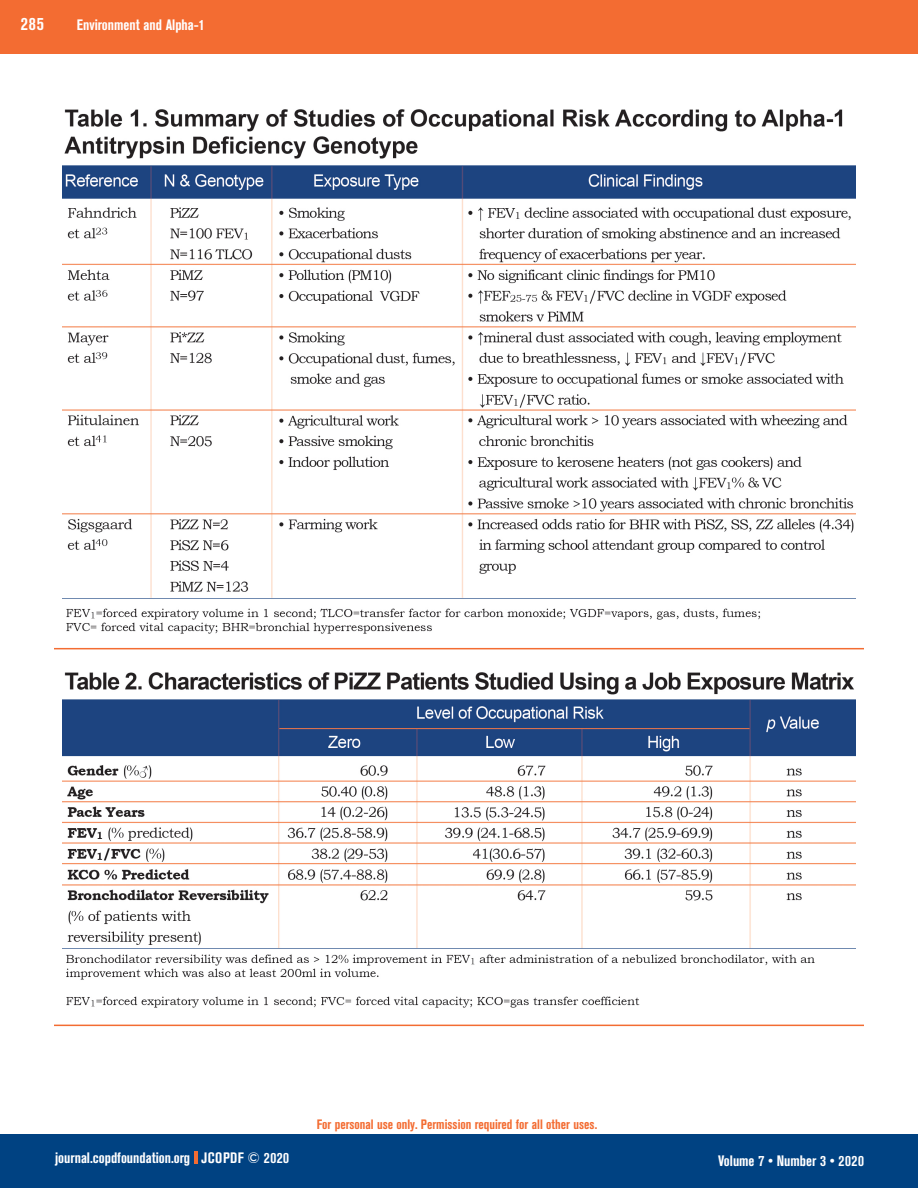
<style>
.page{position:relative;width:918px;height:1188px;background:#fff}
.page>*{position:absolute;margin:0;border:0;box-sizing:border-box;transform-origin:0 0}
.t1{font:700 condensed 18px "Akzidenz Grotesk BE";color:#fff}
.t2{font:700 condensed 15px "Akzidenz Grotesk BE";color:#fff}
.t3{font:700 condensed 13.5px "Akzidenz Grotesk BE";color:#f36c32}
</style>
<div class="page">
<div style="left:0;top:1134px;width:918px;height:54px;background:#004282"></div>
<div style="left:0;top:0;width:918px;height:54px;background:#f36c32"></div>
<svg style="left:194px;top:1152px;width:3px;height:12px"></svg>
<img style="left:63px;top:109px;width:792px;height:525px">
<hr style="left:54px;top:648px;width:810px;height:1px;background:#f36c32">
<img style="left:63px;top:672px;width:792px;height:336px">
<hr style="left:54px;top:1025px;width:810px;height:1px;background:#f36c32">
<p class="t1" style="left:21px;top:13px;width:25px">285</p>
<p class="t2" style="left:77px;top:16px;width:129px">Environment and Alpha-1</p>
<p class="t3" style="left:317px;top:1117px;width:282px">For personal use only. Permission required for all other uses.</p>
<p class="t2" style="left:55px;top:1149px;width:236px">journal.copdfoundation.org JCOPDF © 2020</p>
<p class="t2" style="left:718px;top:1152px;width:147px">Volume 7 • Number 3 • 2020</p>
</div>
